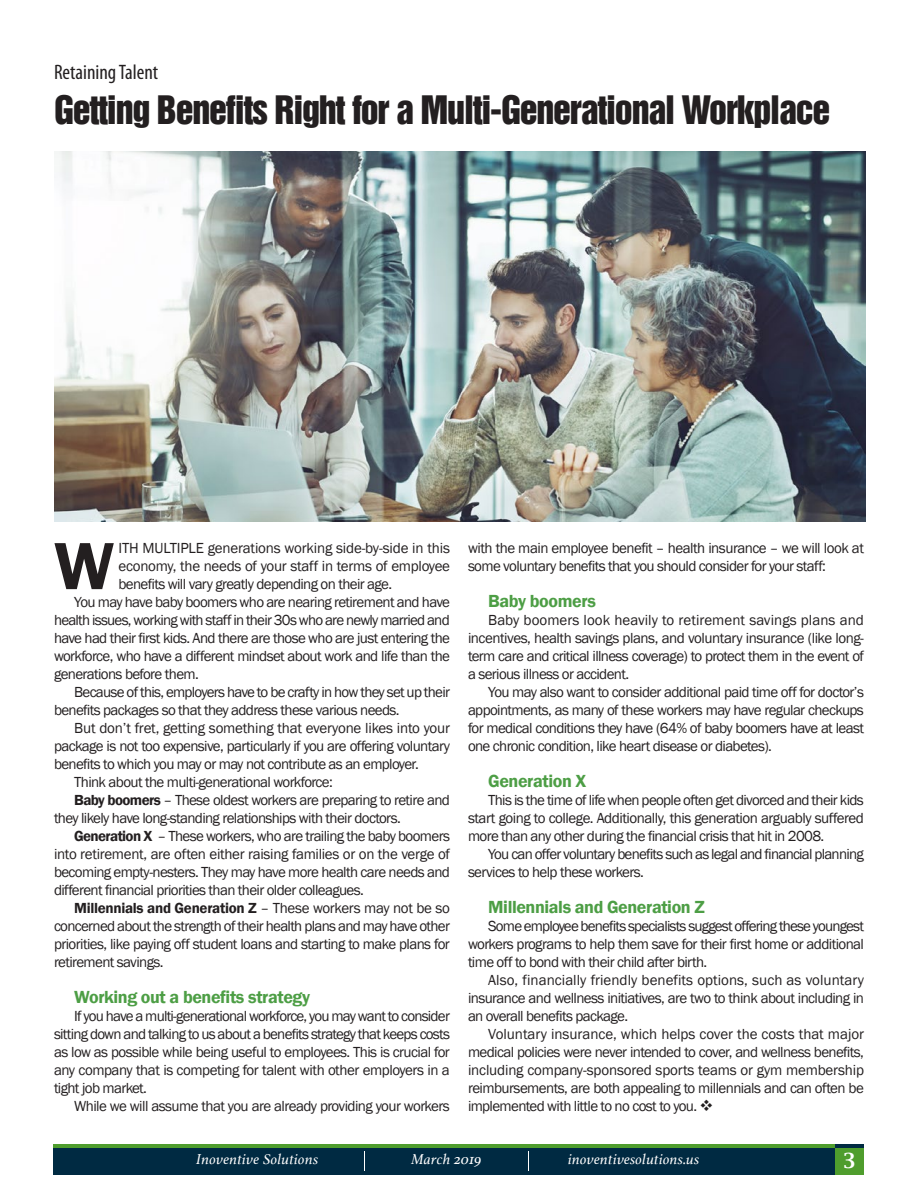
<style>
.page{position:relative;width:918px;height:1188px;background:#fff}
.page>*{position:absolute;margin:0;border:0;box-sizing:border-box;transform-origin:0 0}
.t1{font:600 69px "Franklin Gothic";color:#231f20}
.t2{font:36px "Helvetica Inserat";letter-spacing:-.035em;color:#231f20}
.t3{font:condensed 21px "Myriad Pro";color:#231f20}
.t4{font:600 21px "Lucida Bright";color:#fff}
.t5{font:600 18px "Franklin Gothic";letter-spacing:-.025em;color:#4d9e45}
.t6{font:15px/18px "Franklin Gothic";letter-spacing:-.045em;color:#231f20;text-align:justify}
.t7{font:15px "Franklin Gothic";letter-spacing:-.02em;color:#231f20}
.t8{font:15px "Franklin Gothic";letter-spacing:-.015em;color:#231f20}
.t9{font:italic 15px "Athelas";letter-spacing:.02em;color:#fff}
.t10{font:600 15px "Franklin Gothic";letter-spacing:-.02em;color:#231f20}
.t11{font:15px "Franklin Gothic";letter-spacing:-.01em;color:#231f20}
.s1{font-weight:600}
.s2{font-weight:400}
</style>
<div class="page">
<div style="left:53px;top:1144px;width:782px;height:31px;background:#4f9d2d"></div>
<div style="left:53px;top:1148px;width:782px;height:27px;background:#002a42"></div>
<div style="left:835px;top:1144px;width:28px;height:31px;background:#002a42"></div>
<div style="left:835px;top:1148px;width:28px;height:27px;background:#4f9d2d"></div>
<svg style="left:528px;top:1151px;width:1px;height:20px"></svg>
<img style="left:54px;top:151px;width:811px;height:371px">
<h3 class="t3" style="left:54px;top:60px;width:106px">Retaining Talent</h3>
<h2 class="t2" style="left:54px;top:89px;width:778px">Getting Benefits Right for a Multi-Generational Workplace</h2>
<h1 class="t1" style="left:54px;top:524px;width:62px">W</h1>
<p class="t11" style="left:119px;top:539px;width:333px">ITH MULTIPLE generations working side-by-side in this</p>
<p class="t7" style="left:119px;top:557px;width:333px">economy, the needs of your staff in terms of employee</p>
<p class="t6" style="left:119px;top:575px;width:275px">benefits will vary greatly depending on their age.</p>
<p class="t6" style="left:74px;top:593px;width:377px">You may have baby boomers who are nearing retirement and have</p>
<p class="t6" style="left:54px;top:611px;width:397px">health issues, working with staff in their 30s who are newly married and</p>
<p class="t6" style="left:54px;top:629px;width:398px">have had their first kids. And there are those who are just entering the</p>
<p class="t6" style="left:54px;top:647px;width:398px">workforce, who have a different mindset about work and life than the</p>
<p class="t6" style="left:54px;top:665px;width:146px">generations before them.</p>
<p class="t6" style="left:74px;top:683px;width:377px">Because of this, employers have to be crafty in how they set up their</p>
<p class="t6" style="left:54px;top:701px;width:347px">benefits packages so that they address these various needs.</p>
<p class="t8" style="left:74px;top:719px;width:377px">But don’t fret, getting something that everyone likes into your</p>
<p class="t6" style="left:54px;top:737px;width:398px">package is not too expensive, particularly if you are offering voluntary</p>
<p class="t6" style="left:54px;top:755px;width:366px">benefits to which you may or may not contribute as an employer.</p>
<p class="t6" style="left:74px;top:773px;width:260px">Think about the multi-generational workforce:</p>
<p class="t6" style="left:74px;top:791px;width:377px"><span class="s1">Baby boomers</span> – These oldest workers are preparing to retire and</p>
<p class="t6" style="left:54px;top:809px;width:348px">they likely have long-standing relationships with their doctors.</p>
<p class="t6" style="left:74px;top:827px;width:377px"><span class="s1">Generation X</span> – These workers, who are trailing the baby boomers</p>
<p class="t7" style="left:54px;top:845px;width:398px">into retirement, are often either raising families or on the verge of</p>
<p class="t6" style="left:54px;top:863px;width:397px">becoming empty-nesters. They may have more health care needs and</p>
<p class="t6" style="left:54px;top:881px;width:311px">different financial priorities than their older colleagues.</p>
<p class="t10" style="left:74px;top:899px;width:377px">Millennials and Generation Z <span class="s2">– These workers may not be so</span></p>
<p class="t6" style="left:54px;top:917px;width:398px">concerned about the strength of their health plans and may have other</p>
<p class="t6" style="left:54px;top:935px;width:397px">priorities, like paying off student loans and starting to make plans for</p>
<p class="t6" style="left:54px;top:953px;width:111px">retirement savings.</p>
<p class="t5" style="left:74px;top:986px;width:237px">Working out a benefits strategy</p>
<p class="t6" style="left:54px;top:1007px;width:398px;text-indent:20px">If you have a multi-generational workforce, you may want to consider sitting down and talking to us about a benefits strategy that keeps costs as low as possible while being useful to employees. This is crucial for any company that is competing for talent with other employers in a tight job market.</p>
<p class="t6" style="left:74px;top:1097px;width:377px">While we will assume that you are already providing your workers</p>
<p class="t6" style="left:468px;top:539px;width:398px">with the main employee benefit – health insurance – we will look at some voluntary benefits that you should consider for your staff:</p>
<p class="t5" style="left:488px;top:590px;width:109px">Baby boomers</p>
<p class="t6" style="left:468px;top:611px;width:398px;text-indent:20px">Baby boomers look heavily to retirement savings plans and incentives, health savings plans, and voluntary insurance (like long&shy;term care and critical illness coverage) to protect them in the event of a serious illness or accident.</p>
<p class="t6" style="left:468px;top:683px;width:398px;text-indent:20px">You may also want to consider additional paid time off for doctor’s appointments, as many of these workers may have regular checkups for medical conditions they have (64% of baby boomers have at least one chronic condition, like heart disease or diabetes).</p>
<p class="t5" style="left:488px;top:770px;width:100px">Generation X</p>
<p class="t6" style="left:468px;top:791px;width:398px;text-indent:20px">This is the time of life when people often get divorced and their kids start going to college. Additionally, this generation arguably suffered more than any other during the financial crisis that hit in 2008.</p>
<p class="t6" style="left:468px;top:845px;width:397px;text-indent:20px">You can offer voluntary benefits such as legal and financial planning services to help these workers.</p>
<p class="t5" style="left:488px;top:896px;width:218px">Millennials and Generation Z</p>
<p class="t6" style="left:468px;top:917px;width:398px;text-indent:20px">Some employee benefits specialists suggest offering these youngest workers programs to help them save for their first home or additional time off to bond with their child after birth.</p>
<p class="t6" style="left:468px;top:971px;width:398px;text-indent:20px">Also, financially friendly benefits options, such as voluntary insurance and wellness initiatives, are two to think about including in an overall benefits package.</p>
<p class="t6" style="left:468px;top:1025px;width:398px;text-indent:20px">Voluntary insurance, which helps cover the costs that major medical policies were never intended to cover, and wellness benefits, including company-sponsored sports teams or gym membership reimbursements, are both appealing to millennials and can often be implemented with little to no cost to you. ❖</p>
<p class="t9" style="left:196px;top:1148px;width:124px">Inoventive Solutions</p>
<p class="t9" style="left:411px;top:1148px;width:72px">March 2019</p>
<p class="t9" style="left:568px;top:1148px;width:133px">inoventivesolutions.us</p>
<h3 class="t4" style="left:843px;top:1149px;width:15px">3</h3>
</div>
